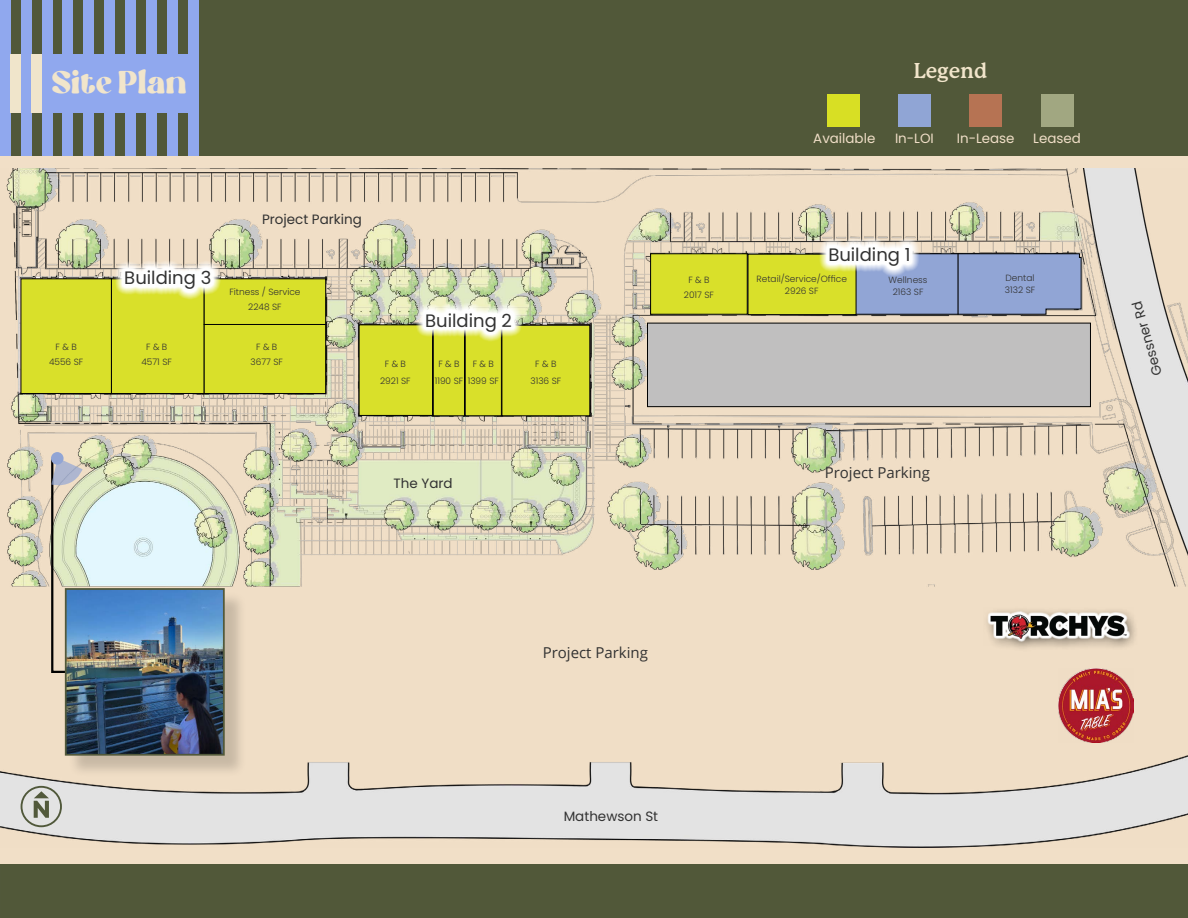
<style>
.page{position:relative;width:1188px;height:918px;background:#515839}
.page>*{position:absolute;margin:0;border:0;box-sizing:border-box;transform-origin:0 0}
.t1{font:36px "Special Charisma";color:#f1e5cb}
.t2{font:700 21px "P22 Mackinac Pro";color:#f1e5cb}
.t3{font:18px "Poppins";color:#323232}
.t4{font:15px "Open Sans";color:#323232}
.t5{font:13.5px "Poppins";color:#323232}
.t6{font:13.35px "Poppins";color:#f0dec7}
.t7{font:300 9px/14.9px "Poppins";color:#323232;text-align:center}
</style>
<div class="page">
<div style="left:0;top:157px;width:1188px;height:707px;background:#f1dfc7"></div>
<img style="left:0;top:169px;width:1188px;height:678px">
<div style="left:125px;top:0;width:11px;height:155px;background:#90a8ee"></div>
<div style="left:188px;top:0;width:10px;height:155px;background:#90a8ee"></div>
<div style="left:146px;top:0;width:11px;height:155px;background:#90a8ee"></div>
<div style="left:167px;top:0;width:11px;height:155px;background:#90a8ee"></div>
<div style="left:21px;top:0;width:10px;height:155px;background:#90a8ee"></div>
<div style="left:42px;top:0;width:10px;height:155px;background:#90a8ee"></div>
<div style="left:84px;top:0;width:10px;height:155px;background:#90a8ee"></div>
<div style="left:0;top:0;width:11px;height:155px;background:#90a8ee"></div>
<div style="left:63px;top:0;width:10px;height:155px;background:#90a8ee"></div>
<div style="left:105px;top:0;width:10px;height:155px;background:#90a8ee"></div>
<div style="left:0;top:54px;width:198px;height:58px;background:#90a8ee"></div>
<div style="left:31px;top:54px;width:11px;height:58px;background:#f0e5cb"></div>
<div style="left:11px;top:54px;width:10px;height:58px;background:#f0e5cb"></div>
<div style="left:898px;top:94px;width:33px;height:32px;background:#90a5d5"></div>
<div style="left:827px;top:94px;width:33px;height:32px;background:#d8df24"></div>
<div style="left:969px;top:94px;width:33px;height:33px;background:#b67353"></div>
<div style="left:1041px;top:94px;width:32px;height:33px;background:#a1a781"></div>
<div style="left:68px;top:591px;width:179px;height:187px;background:#000;opacity:.17"></div>
<img style="left:68px;top:591px;width:154px;height:162px">
<div style="left:65px;top:588px;width:160px;height:168px;border:2px solid #52593b"></div>
<div style="left:982px;top:606px;width:158px;height:46px;background:#000;opacity:.96"></div>
<img style="left:984px;top:608px;width:149px;height:37px">
<img style="left:1059px;top:668px;width:74px;height:75px">
<div style="left:647px;top:323px;width:444px;height:84px;background:#c0bfbf;border:1px solid #000101"></div>
<div style="left:21px;top:278px;width:91px;height:116px;background:#d9e02a;border:1px solid #000101"></div>
<div style="left:111px;top:278px;width:94px;height:116px;background:#d9e02a;border:1px solid #000101"></div>
<div style="left:204px;top:324px;width:122px;height:70px;background:#d9e02a;border:1px solid #000101"></div>
<div style="left:204px;top:278px;width:122px;height:47px;background:#d9e02a;border:1px solid #000101"></div>
<div style="left:359px;top:324px;width:74px;height:92px;background:#d9e02a;border:1px solid #000101"></div>
<div style="left:433px;top:325px;width:32px;height:91px;background:#d9e02a;border:1px solid #000101"></div>
<div style="left:465px;top:325px;width:37px;height:91px;background:#d9e02a;border:1px solid #000101"></div>
<div style="left:502px;top:325px;width:88px;height:91px;background:#d9e02a;border:1px solid #000101"></div>
<div style="left:650px;top:253px;width:98px;height:62px;background:#d9e02a;border:1px solid #000101"></div>
<svg style="left:856px;top:253px;width:226px;height:62px;background:#8c9fcc"></svg>
<div style="left:748px;top:254px;width:108px;height:61px;background:#d9e02a;border:1px solid #000101"></div>
<svg style="left:115px;top:260px;width:106px;height:39px"></svg>
<svg style="left:416px;top:302px;width:106px;height:40px"></svg>
<svg style="left:819px;top:237px;width:100px;height:39px;background:#e3e4d6"></svg>
<svg style="left:34px;top:791px;width:15px;height:27px"></svg>
<div style="left:21px;top:786px;width:41px;height:41px;border:2px solid #50583a;border-radius:50%"></div>
<div style="left:51px;top:452px;width:13px;height:13px;background:#91a5d5;border-radius:50%"></div>
<img style="left:50px;top:457px;width:88px;height:217px">
<hr style="left:957px;top:253px;width:2px;height:62px;background:#000">
<h1 class="t1" style="left:52px;top:57px;width:136px">Site Plan</h1>
<h2 class="t2" style="left:913px;top:59px;width:76px">Legend</h2>
<h3 class="t6" style="left:813px;top:131px;width:64px">Available</h3>
<h3 class="t6" style="left:895px;top:131px;width:40px">In-LOI</h3>
<h3 class="t6" style="left:957px;top:131px;width:59px">In-Lease</h3>
<h3 class="t6" style="left:1033px;top:131px;width:49px">Leased</h3>
<h3 class="t3" style="left:124px;top:267px;width:89px">Building 3</h3>
<h3 class="t5" style="left:262px;top:211px;width:101px">Project Parking</h3>
<p class="t7" style="left:229px;top:285px;width:73px">Fitness / Service<br>2248 SF</p>
<p class="t7" style="left:49px;top:339px;width:36px">F &amp; B<br>4556 SF</p>
<p class="t7" style="left:141px;top:339px;width:32px">F &amp; B<br>4571 SF</p>
<p class="t7" style="left:250px;top:339px;width:34px">F &amp; B<br>3677 SF</p>
<h3 class="t3" style="left:425px;top:310px;width:88px">Building 2</h3>
<p class="t7" style="left:435px;top:355px;width:30px;line-height:17.5px">F &amp; B<br>1190 SF</p>
<p class="t7" style="left:468px;top:355px;width:33px;line-height:17.5px">F &amp; B<br>1399 SF</p>
<p class="t7" style="left:380px;top:355px;width:32px;line-height:17.5px">F &amp; B<br>2921 SF</p>
<p class="t7" style="left:530px;top:355px;width:32px;line-height:17.5px">F &amp; B<br>3136 SF</p>
<h3 class="t5" style="left:394px;top:475px;width:61px">The Yard</h3>
<p class="t7" style="left:684px;top:272px;width:32px">F &amp; B<br>2017 SF</p>
<h3 class="t3" style="left:828px;top:244px;width:84px">Building 1</h3>
<p class="t7" style="left:757px;top:272px;width:92px">Retail/Service/Office</p>
<p class="t7" style="left:889px;top:272px;width:40px">Wellness</p>
<p class="t7" style="left:1006px;top:271px;width:30px">Dental</p>
<p class="t7" style="left:785px;top:284px;width:35px">2926 SF</p>
<p class="t7" style="left:893px;top:284px;width:32px">2163 SF</p>
<p class="t7" style="left:1005px;top:283px;width:32px">3132 SF</p>
<h3 class="t4" style="left:825px;top:462px;width:107px">Project Parking</h3>
<h3 class="t5" style="left:1150px;top:377px;width:77px;rotate:-106deg">Gessner Rd</h3>
<h3 class="t4" style="left:543px;top:643px;width:107px">Project Parking</h3>
<h3 class="t5" style="left:564px;top:808px;width:96px">Mathewson St</h3>
</div>
